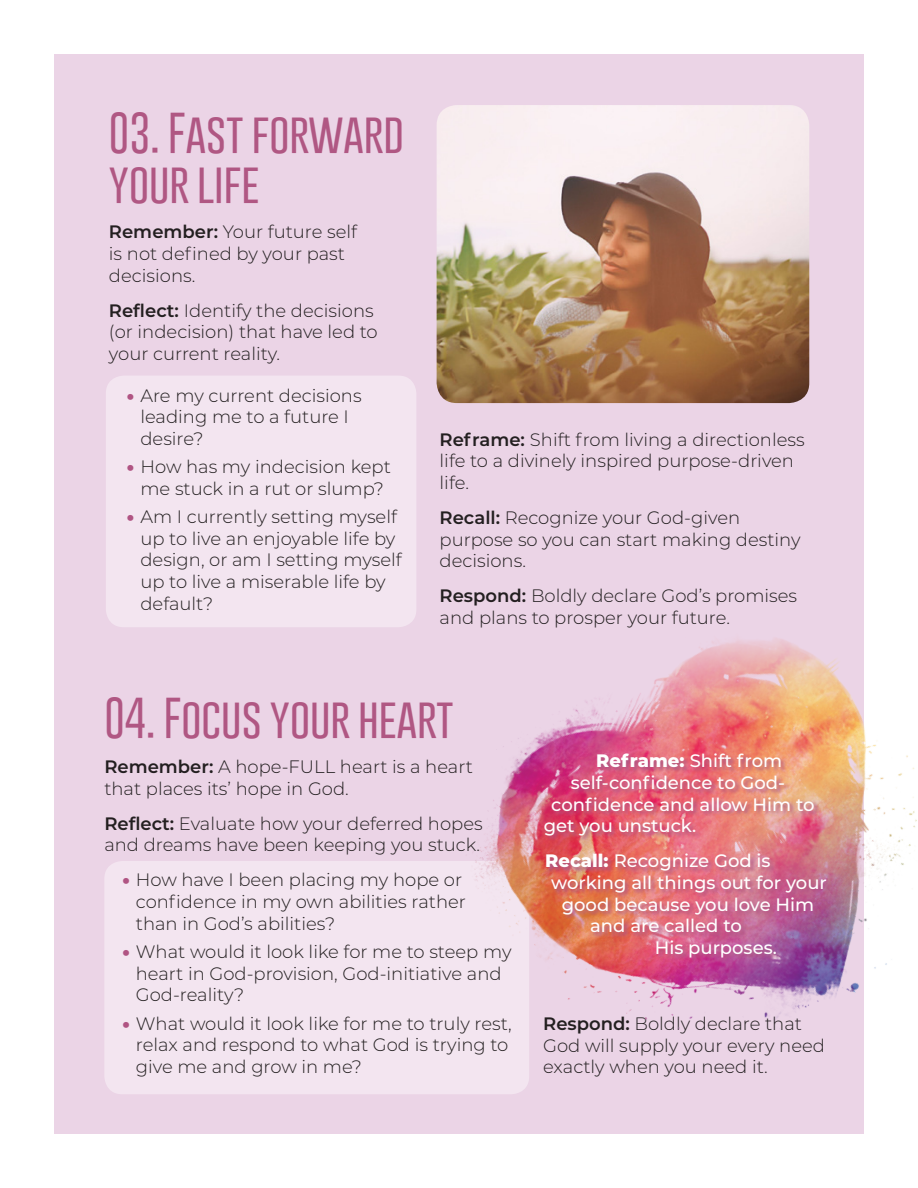
<style>
.page{position:relative;width:918px;height:1188px;background:#fff}
.page>*{position:absolute;margin:0;border:0;box-sizing:border-box;transform-origin:0 0}
.t1{font:100 42px "Gobold";color:#b05783}
.t2{font:300 18px/21.6px "Montserrat";color:#231f20}
.t3{font:500 18px "Montserrat";color:#fff}
.s1{font-weight:600}
.s2{font-weight:900;color:#b05483}
.s3{font-weight:800}
</style>
<div class="page">
<div style="left:54px;top:54px;width:810px;height:1080px;background:#ebd4e6"></div>
<img style="left:437px;top:105px;width:372px;height:298px">
<div style="left:106px;top:376px;width:310px;height:251px;background:#f3e5f0;border-radius:18px"></div>
<div style="left:104px;top:861px;width:425px;height:233px;background:#f3e5f0;border-radius:18px"></div>
<img style="left:411px;top:613px;width:506px;height:481px">
<img style="left:544px;top:753px;width:289px;height:210px">
<p class="t1" style="left:109px;top:105px;width:296px">03. Fast forward</p>
<p class="t1" style="left:109px;top:156px;width:152px">your life</p>
<p class="t2" style="left:109px;top:221px;width:250px"><span class="s1">Remember:</span> Your future self is not defined by your past decisions.</p>
<p class="t2" style="left:109px;top:299px;width:270px"><span class="s1">Reflect:</span> Identify the decisions (or indecision) that have led to your current reality.</p>
<p class="t2" style="left:140px;top:384px;width:223px;text-indent:-14px"><span class="s2">•</span> Are my current decisions leading me to a future I desire?</p>
<p class="t2" style="left:127px;top:455px;width:266px;text-align:center"><span class="s2">•</span> How has my indecision kept me stuck in a rut or slump?</p>
<p class="t2" style="left:140px;top:505px;width:263px;text-indent:-14px"><span class="s2">•</span> Am I currently setting myself up to live an enjoyable life by design, or am I setting myself up to live a miserable life by default?</p>
<p class="t2" style="left:440px;top:428px;width:367px"><span class="s1">Reframe:</span> Shift from living a directionless life to a divinely inspired purpose-driven life.</p>
<p class="t2" style="left:440px;top:506px;width:363px"><span class="s1">Recall:</span> Recognize your God-given purpose so you can start making destiny decisions.</p>
<p class="t2" style="left:440px;top:585px;width:359px"><span class="s1">Respond:</span> Boldly declare God’s promises and plans to prosper your future.</p>
<p class="t1" style="left:104px;top:690px;width:351px">04. Focus your heart</p>
<p class="t2" style="left:104px;top:755px;width:370px"><span class="s1">Remember:</span> A hope-FULL heart is a heart that places its’ hope in God.</p>
<p class="t2" style="left:104px;top:812px;width:380px"><span class="s1">Reflect:</span> Evaluate how your deferred hopes and dreams have been keeping you stuck.</p>
<p class="t2" style="left:136px;top:869px;width:332px;text-indent:-14px"><span class="s2">•</span> How have I been placing my hope or confidence in my own abilities rather than in God’s abilities?</p>
<p class="t2" style="left:136px;top:940px;width:377px;text-indent:-14px"><span class="s2">•</span> What would it look like for me to steep my heart in God-provision, God-initiative and<br>God-reality?</p>
<p class="t2" style="left:136px;top:1012px;width:377px;text-indent:-14px"><span class="s2">•</span> What would it look like for me to truly rest, relax and respond to what God is trying to give me and grow in me?</p>
<p class="t2" style="left:543px;top:1012px;width:283px"><span class="s1">Respond:</span> Boldly declare that<br>God will supply your every need exactly when you need it.</p>
<p class="t3" style="left:596px;top:749px;width:188px"><span class="s3">Reframe:</span> Shift from</p>
<p class="t3" style="left:571px;top:770px;width:216px">self-confidence to God-</p>
<p class="t3" style="left:551px;top:792px;width:265px">confidence and allow Him to</p>
<p class="t3" style="left:544px;top:813px;width:154px">get you unstuck.</p>
<p class="t3" style="left:545px;top:848px;width:227px"><span class="s3">Recall:</span> Recognize God is</p>
<p class="t3" style="left:551px;top:870px;width:277px">working all things out for your</p>
<p class="t3" style="left:562px;top:892px;width:254px">good because you love Him</p>
<p class="t3" style="left:590px;top:913px;width:153px">and are called to</p>
<p class="t3" style="left:655px;top:935px;width:124px">His purposes.</p>
</div>
